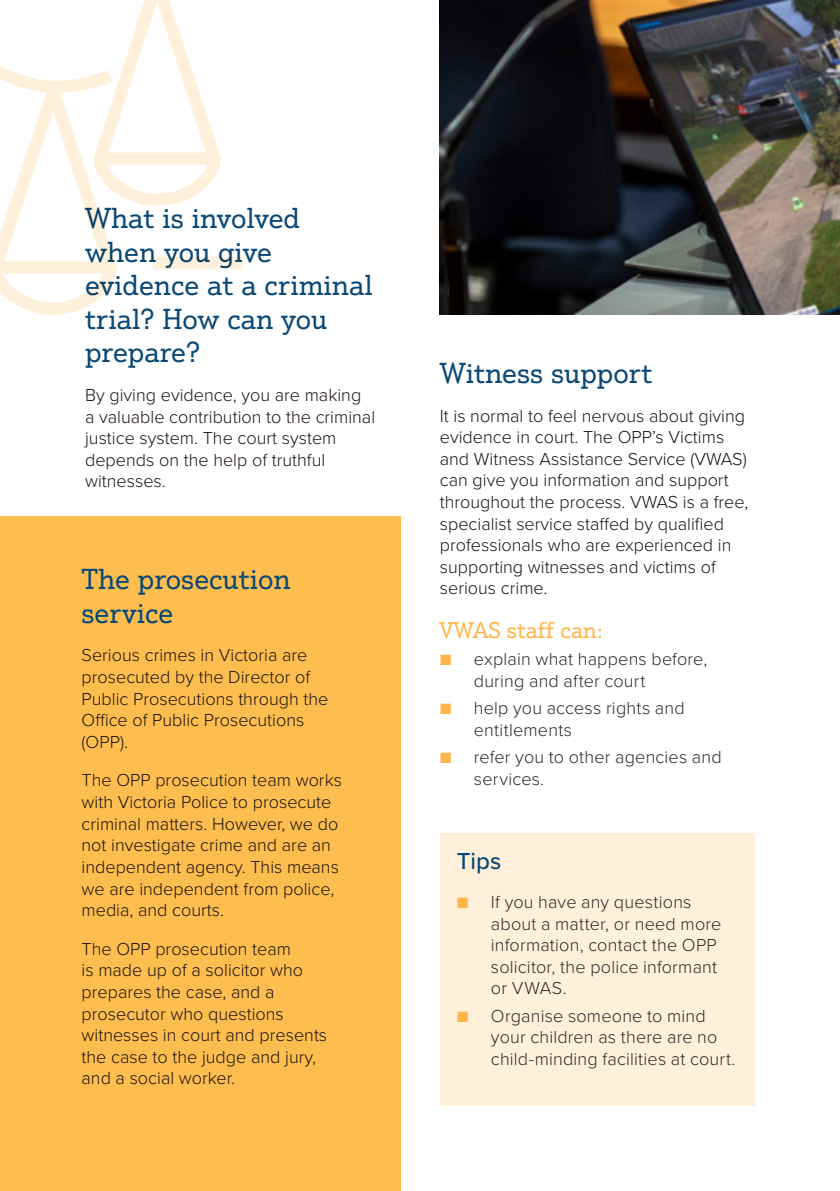
<style>
.page{position:relative;width:840px;height:1191px;background:#fff}
.page>*{position:absolute;margin:0;border:0;box-sizing:border-box;transform-origin:0 0}
.t1{font:28px/33.6px "Justus Pro";color:#0a4875}
.t2{font:500 24px "Proxima Nova";color:#0a4875}
.t3{font:22px "Justus Pro";color:#ffb548}
.t4{font:300 18px/21.6px "Proxima Nova";color:#1d1511}
.t5{font:300 18px/21.6px "Proxima Nova";letter-spacing:.01em;color:#2d2a26}
.s1{font-weight:400;color:#ffb548}
</style>
<div class="page">
<img style="left:439px;top:0;width:400px;height:315px">
<div style="left:0;top:517px;width:400px;height:674px;background:#fdbd4f"></div>
<div style="left:439px;top:833px;width:315px;height:272px;background:#fff0da"></div>
<svg style="left:0;top:0;width:221px;height:315px"></svg>
<div style="left:159px;top:257px;width:77px;height:12px;background:#fff0db"></div>
<h1 class="t1" style="left:85px;top:201px;width:289px">What is involved when you give evidence at a criminal trial? How can you prepare?</h1>
<p class="t4" style="left:85px;top:383px;width:291px">By giving evidence, you are making<br>a valuable contribution to the criminal justice system. The court system depends on the help of truthful witnesses.</p>
<h1 class="t1" style="left:81px;top:562px;width:210px">The prosecution service</h1>
<p class="t4" style="left:81px;top:643px;width:248px">Serious crimes in Victoria are prosecuted by the Director of<br>Public Prosecutions through the<br>Office of Public Prosecutions (OPP).</p>
<p class="t4" style="left:81px;top:768px;width:262px">The OPP prosecution team works with Victoria Police to prosecute criminal matters. However, we do not investigate crime and are an independent agency. This means we are independent from police, media, and courts.</p>
<p class="t4" style="left:81px;top:937px;width:247px">The OPP prosecution team<br>is made up of a solicitor who prepares the case, and a prosecutor who questions witnesses in court and presents the case to the judge and jury, and a social worker.</p>
<h1 class="t1" style="left:439px;top:356px;width:214px">Witness support</h1>
<p class="t4" style="left:439px;top:404px;width:310px">It is normal to feel nervous about giving evidence in court. The OPP’s Victims and Witness Assistance Service (VWAS) can give you information and support throughout the process. VWAS is a free, specialist service staffed by qualified professionals who are experienced in supporting witnesses and victims of serious crime.</p>
<p class="t3" style="left:439px;top:616px;width:164px">VWAS staff can:</p>
<p class="t5" style="left:473px;top:647px;width:235px;text-indent:-34px"><span class="s1">■</span> explain what happens before, during and after court</p>
<p class="t5" style="left:473px;top:696px;width:212px;text-indent:-34px"><span class="s1">■</span> help you access rights and entitlements</p>
<p class="t5" style="left:473px;top:745px;width:249px;text-indent:-34px"><span class="s1">■</span> refer you to other agencies and services.</p>
<h2 class="t2" style="left:456px;top:843px;width:46px">Tips</h2>
<p class="t5" style="left:490px;top:890px;width:232px;text-indent:-34px"><span class="s1">■</span> If you have any questions about a matter, or need more information, contact the OPP solicitor, the police informant or VWAS.</p>
<p class="t5" style="left:490px;top:1003px;width:246px;text-indent:-34px"><span class="s1">■</span> Organise someone to mind your children as there are no child-minding facilities at court.</p>
</div>
